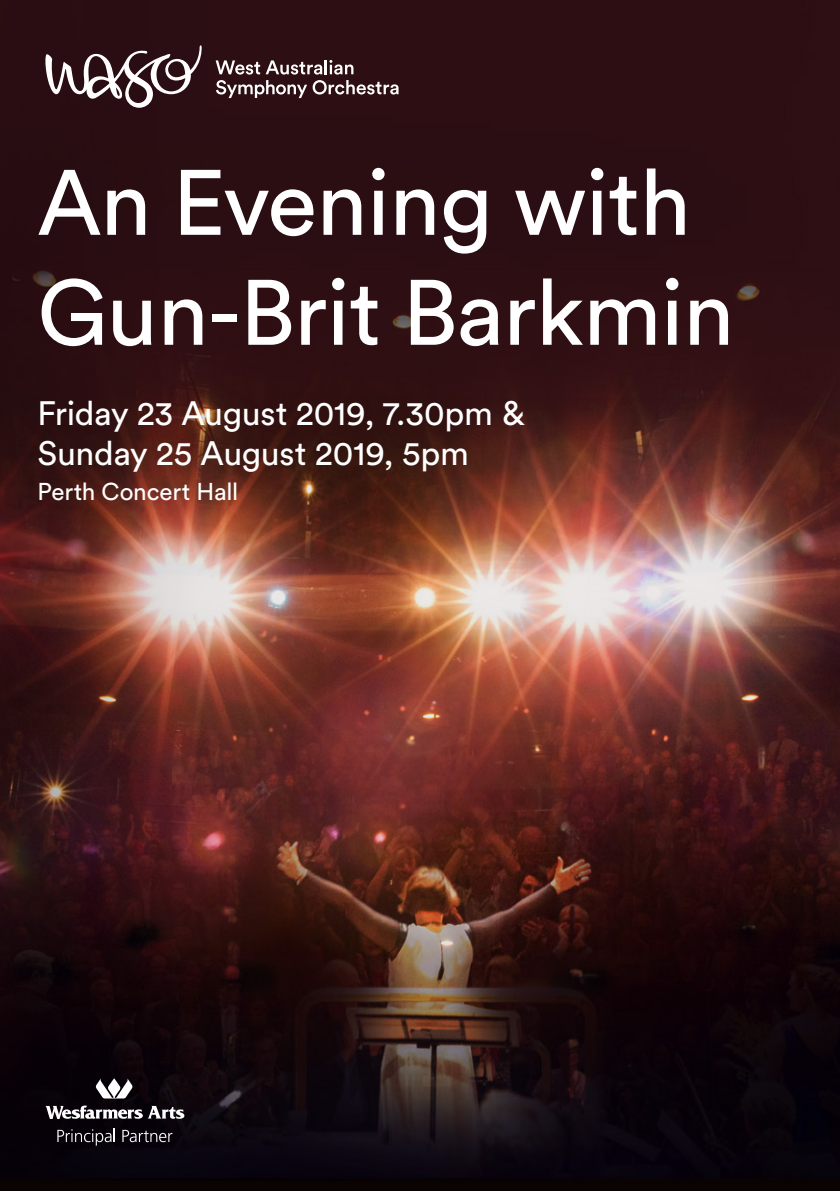
<style>
.page{position:relative;width:840px;height:1191px;background:#fff}
.page>*{position:absolute;margin:0;border:0;box-sizing:border-box;transform-origin:0 0}
.t1{font:91.6px/110px "Circular Std";letter-spacing:-.01em;color:#fff}
.t2{font:33.6px/40.2px "Circular Std";letter-spacing:-.01em;color:#fff}
.t3{font:24.2px "Circular Std";letter-spacing:-.005em;color:#fff}
</style>
<div class="page">
<img style="left:0;top:0;width:839px;height:1191px">
<svg style="left:57px;top:1129px;width:58px;height:16px"></svg>
<svg style="left:122px;top:1129px;width:50px;height:13px"></svg>
<svg style="left:95px;top:1078px;width:38px;height:20px"></svg>
<svg style="left:45px;top:1105px;width:139px;height:14px"></svg>
<svg style="left:45px;top:45px;width:157px;height:63px"></svg>
<svg style="left:215px;top:60px;width:183px;height:38px;background:#5e464a"></svg>
<h1 class="t1" style="left:37px;top:146px;width:698px">An Evening with<br>Gun-Brit Barkmin</h1>
<p class="t2" style="left:37px;top:392px;width:488px">Friday 23 August 2019, 7.30pm &amp;<br>Sunday 25 August 2019, 5pm</p>
<p class="t3" style="left:37px;top:476px;width:202px">Perth Concert Hall</p>
</div>
